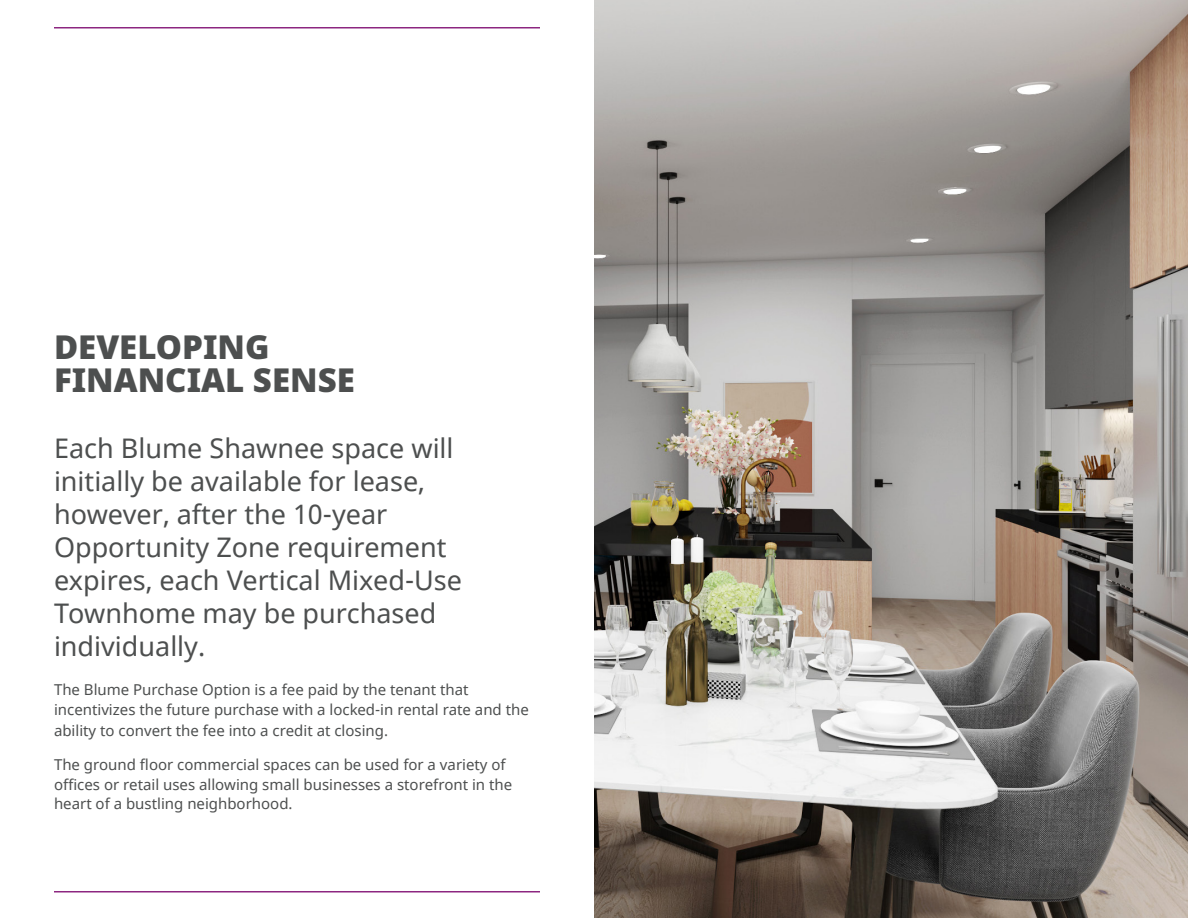
<style>
.page{position:relative;width:1188px;height:918px;background:#fff}
.page>*{position:absolute;margin:0;border:0;box-sizing:border-box;transform-origin:0 0}
.t1{font:900 33px "Noto Sans";color:#4d4f4f}
.t2{font:27px/33px "Noto Sans";color:#4d4f4f}
.t3{font:15px/19.5px "Noto Sans";color:#4d4f4f}
</style>
<div class="page">
<hr style="left:54px;top:27px;width:486px;height:2px;background:#8c2680">
<hr style="left:54px;top:891px;width:486px;height:1px;background:#8c2680">
<img style="left:594px;top:0;width:594px;height:918px">
<p class="t1" style="left:54px;top:322px;width:217px">DEVELOPING</p>
<p class="t1" style="left:54px;top:355px;width:302px">FINANCIAL SENSE</p>
<p class="t2" style="left:54px;top:433px;width:410px">Each Blume Shawnee space will initially be available for lease, however, after the 10-year<br>Opportunity Zone requirement expires, each Vertical Mixed-Use<br>Townhome may be purchased individually.</p>
<p class="t3" style="left:54px;top:681px;width:476px">The Blume Purchase Option is a fee paid by the tenant that incentivizes the future purchase with a locked-in rental rate and the</p>
<p class="t3" style="left:54px;top:721px;width:336px">ability to convert the fee into a credit at closing.</p>
<p class="t3" style="left:54px;top:756px;width:460px">The ground floor commercial spaces can be used for a variety of offices or retail uses allowing small businesses a storefront in the heart of a bustling neighborhood.</p>
</div>
